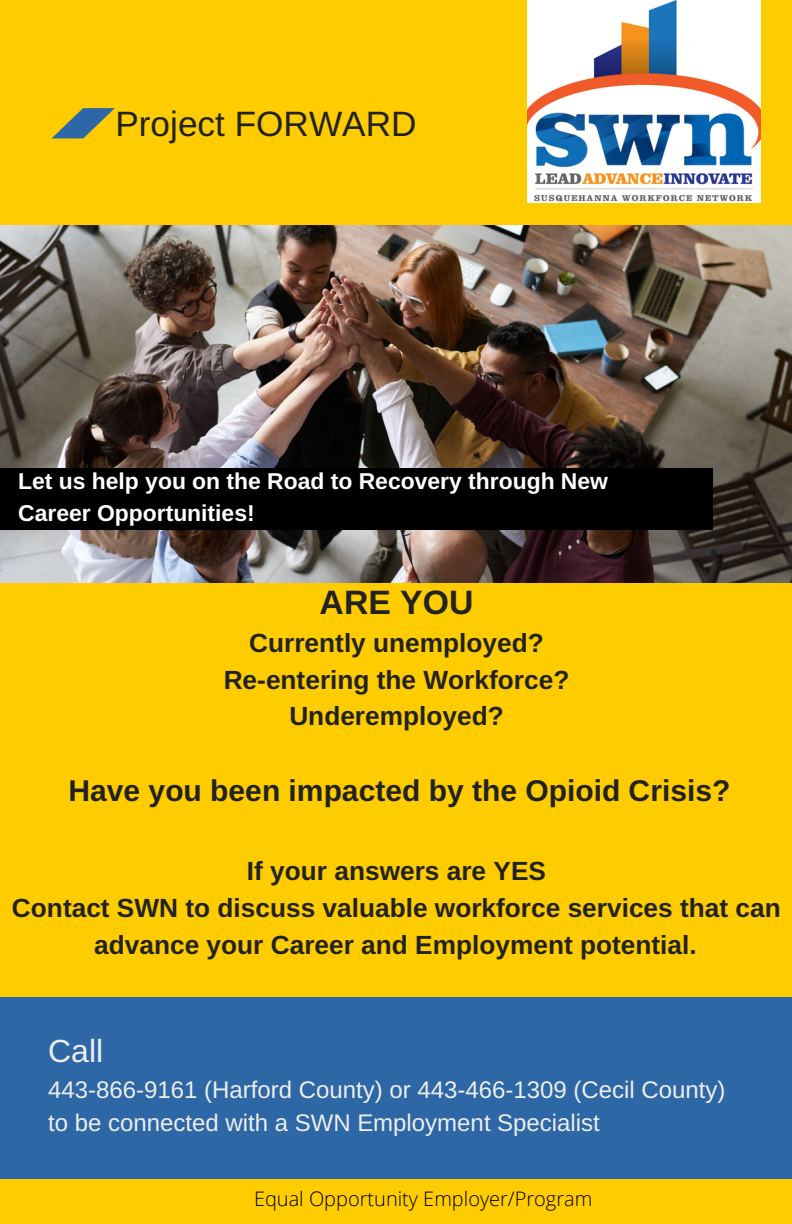
<style>
.page{position:relative;width:792px;height:1224px;background:#fc0}
.page>*{position:absolute;margin:0;border:0;box-sizing:border-box;transform-origin:0 0}
.t1{font:35.2px "Arimo";color:#222}
.t2{font:700 33.8px "Arimo";color:#222}
.t3{font:32px "Arimo";color:#eee}
.t4{font:700 30px "Arimo";color:#222}
.t5{font:700 26.2px/37.2px "Arimo";color:#222;text-align:center}
.t6{font:24px/33px "Arimo";color:#eee}
.t7{font:700 23px/31.6px "Arimo";color:#fff}
.t8{font:300 20px "Open Sans";color:#000}
</style>
<div class="page">
<svg style="left:52px;top:108px;width:63px;height:30px"></svg>
<img style="left:0;top:225px;width:792px;height:357px">
<div style="left:0;top:468px;width:713px;height:62px;background:#000"></div>
<div style="left:0;top:998px;width:792px;height:181px;background:#2d67a6"></div>
<img style="left:528px;top:0;width:232px;height:202px">
<p class="t1" style="left:115px;top:105px;width:303px">Project FORWARD</p>
<p class="t7" style="left:18px;top:465px;width:591px">Let us help you on the Road to Recovery through New<br>Career Opportunities!</p>
<p class="t2" style="left:320px;top:583px;width:155px">ARE YOU</p>
<p class="t5" style="left:249px;top:624px;width:296px">Currently unemployed?</p>
<p class="t5" style="left:224px;top:661px;width:347px">Re-entering the Workforce?</p>
<p class="t5" style="left:289px;top:697px;width:216px">Underemployed?</p>
<p class="t4" style="left:69px;top:774px;width:663px">Have you been impacted by the Opioid Crisis?</p>
<p class="t5" style="left:247px;top:852px;width:301px">If your answers are YES</p>
<p class="t5" style="left:12px;top:889px;width:770px">Contact SWN to discuss valuable workforce services that can advance your Career and Employment potential.</p>
<p class="t3" style="left:48px;top:1033px;width:57px">Call</p>
<p class="t6" style="left:48px;top:1074px;width:679px">443-866-9161 (Harford County) or 443-466-1309 (Cecil County) to be connected with a SWN Employment Specialist</p>
<p class="t8" style="left:254px;top:1185px;width:340px">Equal Opportunity Employer/Program</p>
</div>
